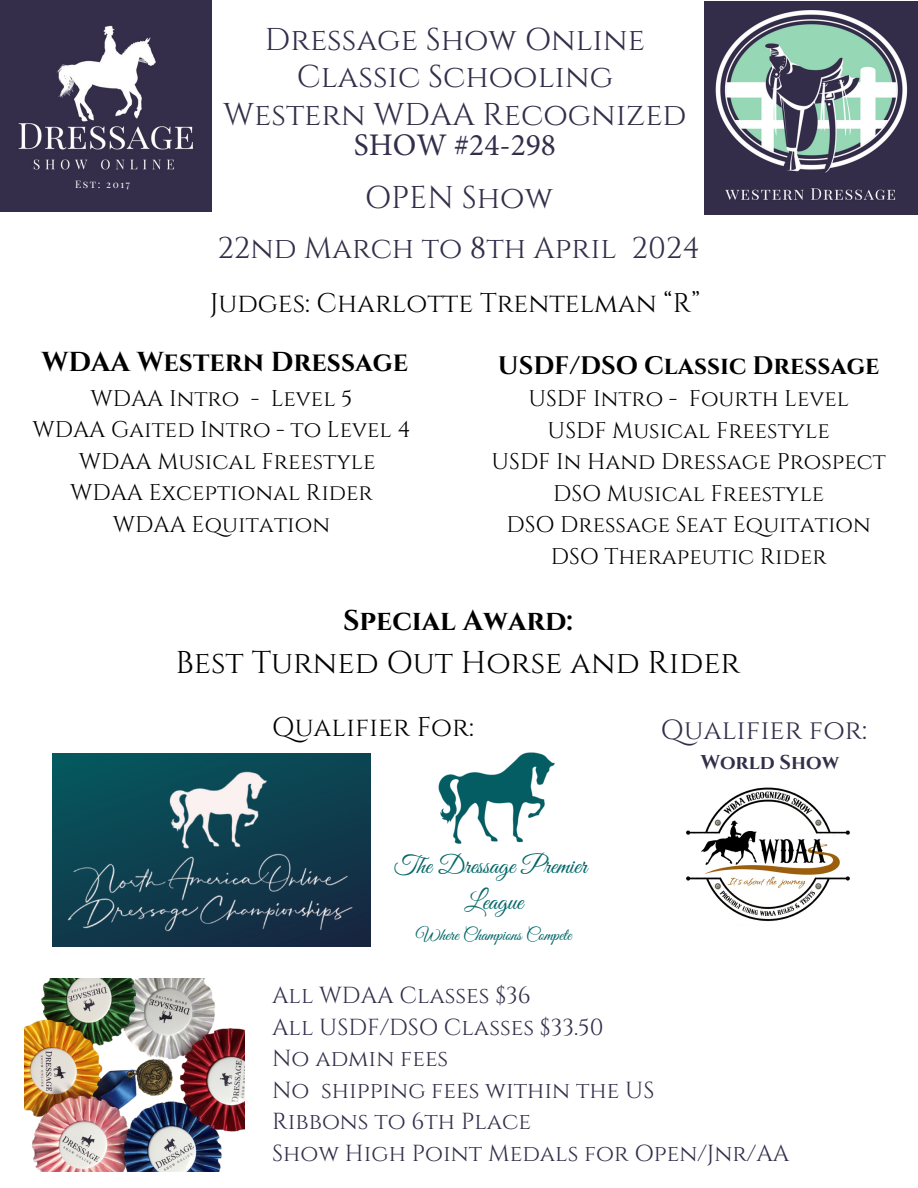
<style>
.page{position:relative;width:918px;height:1188px;background:#fff}
.page>*{position:absolute;margin:0;border:0;box-sizing:border-box;transform-origin:0 0}
.t1{font:31.5px/37.8px "Cinzel";color:#342e4a;text-align:center}
.t2{font:31.5px "Cinzel";color:#000}
.t3{font:31.5px/53.1px "Minion Pro";color:#342e4a;text-align:center}
.t4{font:30px "Cinzel";color:#342e4a}
.t5{font:700 28.5px "Cinzel";color:#000}
.t6{font:27.6px "Cinzel";color:#342e4a}
.t7{font:700 27.3px "Cinzel";color:#000}
.t8{font:27px "Cinzel";color:#000}
.t9{font:25.35px/35.4px "Great Vibes";color:#026668;text-align:center}
.t10{font:700 25.35px "Cinzel";color:#000}
.t11{font:23.1px/31.5px "Cinzel";color:#342e4a}
.t12{font:22.65px/31.5px "Cinzel";color:#000;text-align:center}
.t13{font:700 19.95px "Cinzel";color:#342e4a}
.t14{font:17.55px "Great Vibes";color:#026668}
.t15{font:10.2px "Playfair Display SC";letter-spacing:.155em;color:#fff}
.s1{font-family:"Cinzel"}
</style>
<div class="page">
<img style="left:705px;top:1px;width:213px;height:214px">
<img style="left:24px;top:978px;width:221px;height:194px">
<img style="left:686px;top:787px;width:164px;height:135px">
<img style="left:52px;top:753px;width:318px;height:194px">
<img style="left:0;top:0;width:211px;height:211px">
<img style="left:438px;top:752px;width:117px;height:92px">
<p class="t15" style="left:75px;top:177px;width:56px">Est: 2017</p>
<h2 class="t1" style="left:223px;top:21px;width:465px">Dressage Show Online<br>Classic Schooling<br>Western WDAA Recognized</h2>
<h2 class="t3" style="left:354px;top:119px;width:204px">SHOW #24-298<br><span class="s1">OPEN Show</span></h2>
<h2 class="t4" style="left:217px;top:229px;width:484px">22nd March to 8th April 2024</h2>
<h2 class="t8" style="left:210px;top:286px;width:492px">Judges: Charlotte Trentelman “R”</h2>
<h3 class="t7" style="left:42px;top:345px;width:368px">WDAA Western Dressage</h3>
<h3 class="t12" style="left:32px;top:383px;width:380px">WDAA Intro - Level 5<br>WDAA Gaited Intro - to Level 4<br>WDAA Musical Freestyle<br>WDAA Exceptional Rider<br>WDAA Equitation</h3>
<h1 class="t10" style="left:498px;top:349px;width:383px">USDF/DSO Classic Dressage</h1>
<h1 class="t12" style="left:492px;top:384px;width:396px">USDF Intro - Fourth Level<br>USDF Musical Freestyle<br>USDF In Hand Dressage Prospect<br>DSO Musical Freestyle<br>DSO Dressage Seat Equitation<br>DSO Therapeutic Rider</h1>
<p class="t5" style="left:343px;top:603px;width:231px">Special Award:</p>
<p class="t2" style="left:175px;top:642px;width:566px">Best Turned Out Horse and Rider</p>
<p class="t8" style="left:272px;top:710px;width:203px">Qualifier For:</p>
<p class="t9" style="left:394px;top:850px;width:195px">The Dressage Premier<br>League</p>
<p class="t14" style="left:416px;top:925px;width:157px">Where Champions Compete</p>
<h2 class="t6" style="left:661px;top:713px;width:207px">Qualifier for:</h2>
<h1 class="t13" style="left:701px;top:750px;width:140px">World Show</h1>
<p class="t11" style="left:272px;top:980px;width:519px">All WDAA Classes $36<br>All USDF/DSO Classes $33.50<br>No admin fees<br>No shipping fees within the US<br>Ribbons to 6th Place<br>Show High Point Medals for Open/Jnr/AA</p>
</div>
